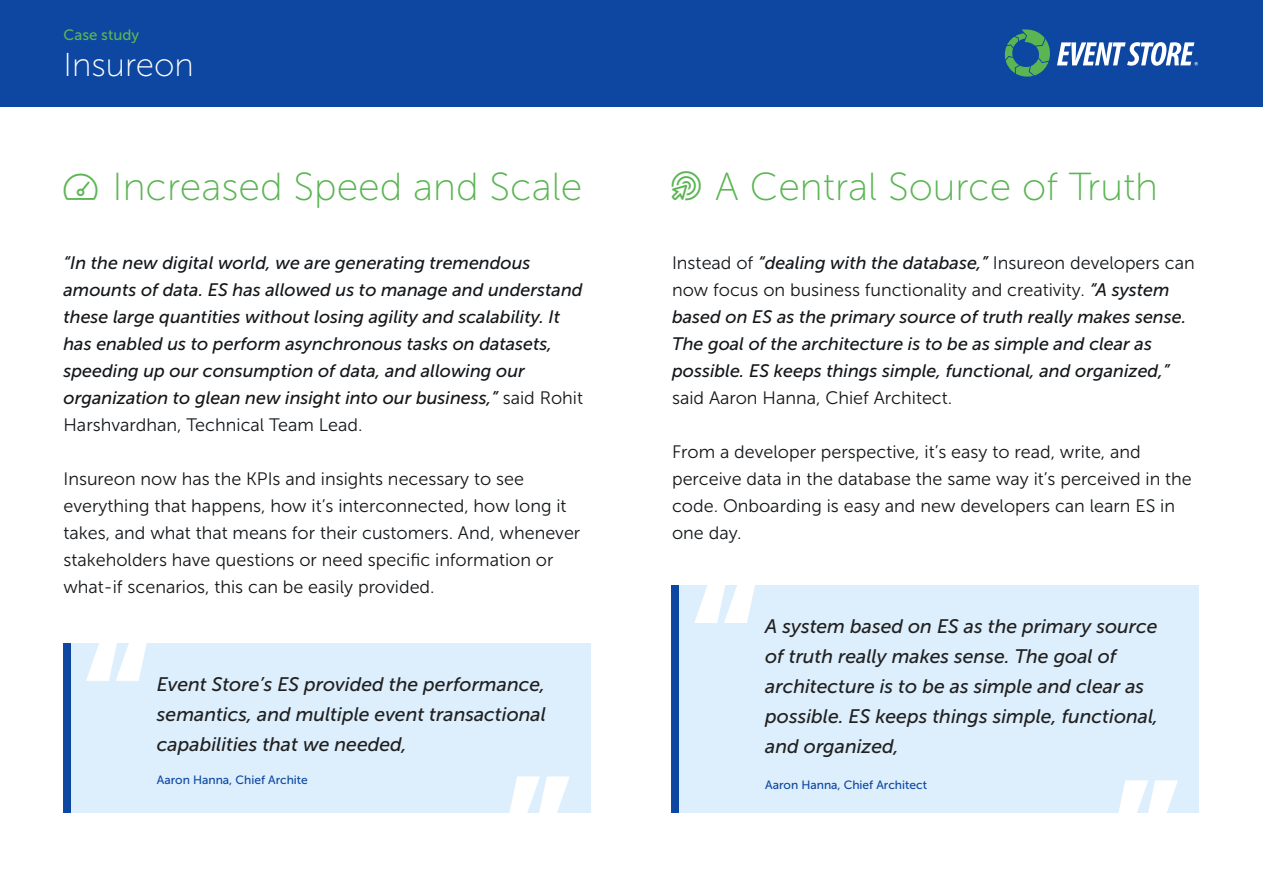
<style>
.page{position:relative;width:1263px;height:894px;background:#fff}
.page>*{position:absolute;margin:0;border:0;box-sizing:border-box;transform-origin:0 0}
.ES_Paragraph{font:150px "Museo Sans 900";color:#fff}
.ES_Paragraph-2{font:39px "Museo Sans 100";color:#5ab552}
.ES_Paragraph-3{font:33px "Museo Sans 100";color:#fff}
.ES_Paragraph-4{font:italic 19.5px/30px "Museo Sans 500";color:#202020}
.ES_Paragraph-5{font:italic 18px/27px "Museo Sans 500";color:#14171a}
.ES_Paragraph-6{font:18px/27px "Museo Sans 300";color:#14171a}
.ES_Paragraph-7{font:15px "Museo Sans 500";color:#5ab552}
.ES_Paragraph-8{font:12px "Museo Sans 500";color:#0d47a1}
.s1{font-family:"Museo Sans 300";font-style:normal}
</style>
<div class="page">
<div style="left:0;top:0;width:1263px;height:106px;background:#0d47a1"></div>
<svg style="left:1004px;top:29px;width:46px;height:48px"></svg>
<svg style="left:1057px;top:42px;width:141px;height:24px"></svg>
<div style="left:671px;top:585px;width:528px;height:228px;background:#ddeefc"></div>
<div style="left:671px;top:585px;width:8px;height:228px;background:#0d47a1"></div>
<div style="left:63px;top:643px;width:528px;height:169px;background:#ddeefc"></div>
<div style="left:63px;top:643px;width:8px;height:169px;background:#0d47a1"></div>
<p class="ES_Paragraph-7" style="left:64px;top:26px;width:77px">Case study</p>
<p class="ES_Paragraph-3" style="left:64px;top:47px;width:132px">Insureon</p>
<p class="ES_Paragraph-2" style="left:113px;top:165px;width:471px">Increased Speed and Scale</p>
<p class="ES_Paragraph-5" style="left:63px;top:249px;width:521px">“In the new digital world, we are generating tremendous amounts of data. ES has allowed us to manage and understand these large quantities without losing agility and scalability. It has enabled us to perform asynchronous tasks on datasets, speeding up our consumption of data, and allowing our organization to glean new insight into our business,” <span class="s1">said Rohit Harshvardhan, Technical Team Lead.</span></p>
<p class="ES_Paragraph-6" style="left:63px;top:465px;width:518px">Insureon now has the KPIs and insights necessary to see everything that happens, how it’s interconnected, how long it takes, and what that means for their customers. And, whenever stakeholders have questions or need specific information or what-if scenarios, this can be easily provided.</p>
<p class="ES_Paragraph" style="left:81px;top:614px;width:70px">“</p>
<p class="ES_Paragraph-4" style="left:157px;top:669px;width:390px">Event Store’s ES provided the performance, semantics, and multiple event transactional</p>
<p class="ES_Paragraph-4" style="left:157px;top:729px;width:251px">capabilities that we needed,</p>
<p class="ES_Paragraph-8" style="left:157px;top:773px;width:152px">Aaron Hanna, Chief Archite</p>
<p class="ES_Paragraph" style="left:504px;top:747px;width:69px">”</p>
<p class="ES_Paragraph-2" style="left:715px;top:165px;width:444px">A Central Source of Truth</p>
<p class="ES_Paragraph-5" style="left:672px;top:249px;width:524px"><span class="s1">Instead of</span> “dealing with the database,” <span class="s1">Insureon developers can now focus on business functionality and creativity.</span> “A system based on ES as the primary source of truth really makes sense.<br>The goal of the architecture is to be as simple and clear as possible. ES keeps things simple, functional, and organized,” <span class="s1">said Aaron Hanna, Chief Architect.</span></p>
<p class="ES_Paragraph-6" style="left:672px;top:438px;width:521px">From a developer perspective, it’s easy to read, write, and perceive data in the database the same way it’s perceived in the code. Onboarding is easy and new developers can learn ES in one day.</p>
<p class="ES_Paragraph" style="left:690px;top:556px;width:70px">“</p>
<p class="ES_Paragraph-4" style="left:765px;top:611px;width:394px">A system based on ES as the primary source of truth really makes sense. The goal of architecture is to be as simple and clear as possible. ES keeps things simple, functional, and organized,</p>
<p class="ES_Paragraph-8" style="left:765px;top:778px;width:163px">Aaron Hanna, Chief Architect</p>
<p class="ES_Paragraph" style="left:1112px;top:751px;width:69px">”</p>
</div>
